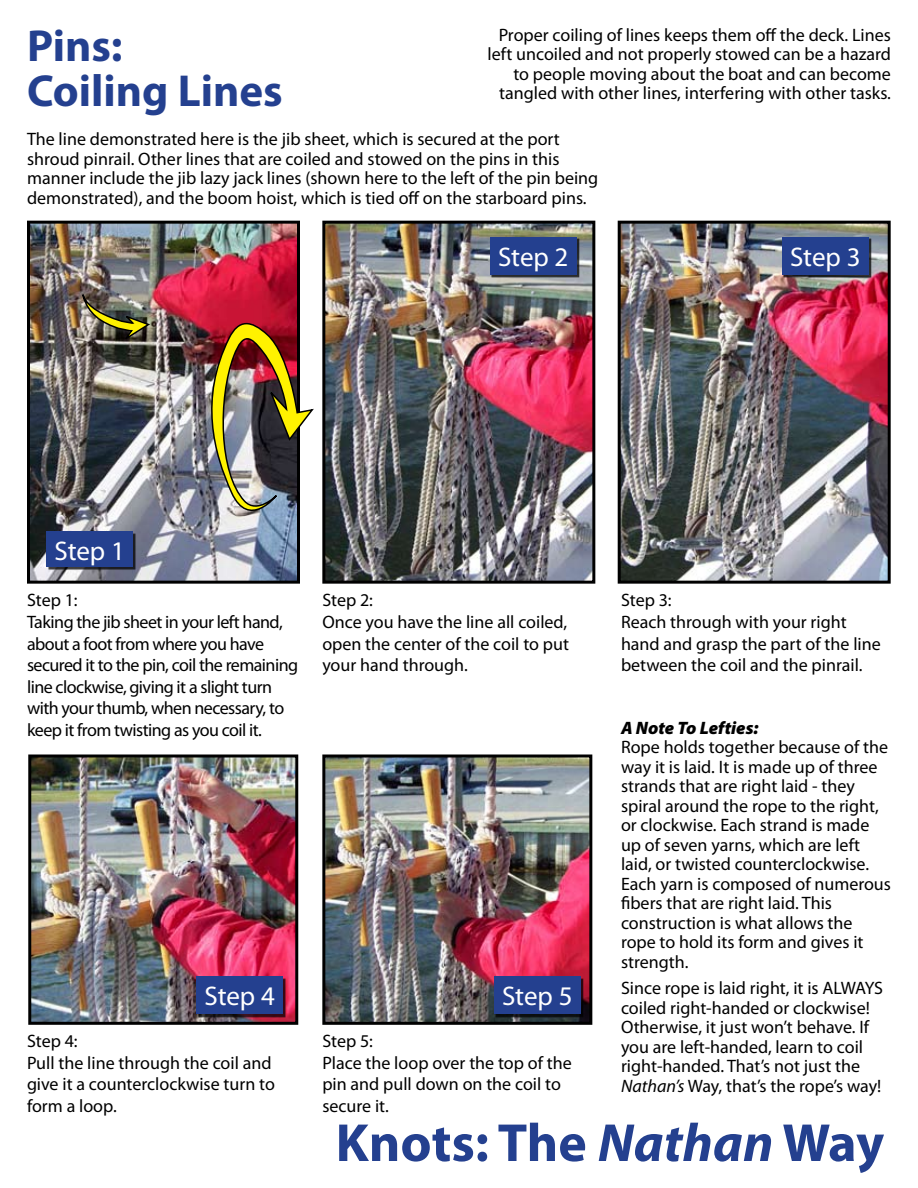
<style>
.page{position:relative;width:918px;height:1188px;background:#fff}
.page>*{position:absolute;margin:0;border:0;box-sizing:border-box;transform-origin:0 0}
.t1{font:700 54px "Myriad Pro";color:#24408f}
.t2{font:700 45px/45px "Myriad Pro";color:#24408f}
.t3{font:27px "Myriad Pro";letter-spacing:-.005em;color:#fff}
.t4{font:18px/19.5px "Myriad Pro";color:#000}
.t5{font:18px/21.6px "Myriad Pro";letter-spacing:-.03em;color:#000}
.t6{font:italic 900 18px "Myriad Pro";color:#000}
.s1{font-style:italic}
</style>
<div class="page">
<img style="left:622px;top:225px;width:265px;height:355px">
<div style="left:618px;top:221px;width:273px;height:363px;border:3px solid #000"></div>
<img style="left:326px;top:225px;width:265px;height:355px">
<div style="left:322px;top:221px;width:273px;height:363px;border:3px solid #000"></div>
<img style="left:31px;top:225px;width:265px;height:355px">
<div style="left:27px;top:221px;width:273px;height:363px;border:3px solid #000"></div>
<img style="left:32px;top:758px;width:262px;height:263px">
<div style="left:28px;top:754px;width:270px;height:271px;border:3px solid #000"></div>
<img style="left:326px;top:758px;width:262px;height:263px">
<div style="left:322px;top:754px;width:270px;height:271px;border:3px solid #000"></div>
<img style="left:199px;top:317px;width:115px;height:214px">
<div style="left:47px;top:533px;width:112px;height:38px;background:#000;opacity:.75"></div>
<div style="left:46px;top:532px;width:87px;height:35px;background:#24408f"></div>
<div style="left:491px;top:238px;width:112px;height:41px;background:#000;opacity:.75"></div>
<div style="left:490px;top:237px;width:86px;height:38px;background:#24408f"></div>
<div style="left:783px;top:238px;width:112px;height:41px;background:#000;opacity:.75"></div>
<div style="left:782px;top:237px;width:86px;height:38px;background:#24408f"></div>
<div style="left:197px;top:977px;width:112px;height:41px;background:#000;opacity:.75"></div>
<div style="left:196px;top:976px;width:87px;height:38px;background:#24408f"></div>
<div style="left:495px;top:977px;width:112px;height:41px;background:#000;opacity:.75"></div>
<div style="left:494px;top:976px;width:86px;height:38px;background:#24408f"></div>
<img style="left:81px;top:293px;width:71px;height:51px">
<p class="t4" style="left:488px;top:24px;width:405px;text-align:right">Proper coiling of lines keeps them off the deck. Lines left uncoiled and not properly stowed can be a hazard to people moving about the boat and can become tangled with other lines, interfering with other tasks.</p>
<p class="t4" style="left:27px;top:129px;width:573px">The line demonstrated here is the jib sheet, which is secured at the port shroud pinrail. Other lines that are coiled and stowed on the pins in this manner include the jib lazy jack lines (shown here to the left of the pin being demonstrated), and the boom hoist, which is tied off on the starboard pins.</p>
<h2 class="t2" style="left:27px;top:22px;width:257px">Pins:<br>Coiling Lines</h2>
<h3 class="t3" style="left:54px;top:534px;width:72px">Step 1</h3>
<h3 class="t3" style="left:498px;top:240px;width:72px">Step 2</h3>
<h3 class="t3" style="left:790px;top:240px;width:72px">Step 3</h3>
<p class="t5" style="left:27px;top:589px;width:273px">Step 1:<br>Taking the jib sheet in your left hand, about a foot from where you have secured it to the pin, coil the remaining line clockwise, giving it a slight turn with your thumb, when necessary, to keep it from twisting as you coil it.</p>
<p class="t4" style="left:322px;top:589px;width:248px;line-height:21.6px">Step 2:<br>Once you have the line all coiled, open the center of the coil to put your hand through.</p>
<p class="t4" style="left:621px;top:589px;width:261px;line-height:21.6px">Step 3:<br>Reach through with your right hand and grasp the part of the line between the coil and the pinrail.</p>
<p class="t6" style="left:621px;top:716px;width:139px">A Note To Lefties:</p>
<p class="t4" style="left:621px;top:737px;width:272px">Rope holds together because of the way it is laid. It is made up of three strands that are right laid - they spiral around the rope to the right, or clockwise. Each strand is made up of seven yarns, which are left laid, or twisted counterclockwise.<br>Each yarn is composed of numerous fibers that are right laid. This construction is what allows the rope to hold its form and gives it strength.</p>
<p class="t4" style="left:621px;top:978px;width:264px">Since rope is laid right, it is ALWAYS coiled right-handed or clockwise!<br>Otherwise, it just won’t behave. If you are left-handed, learn to coil right-handed. That’s not just the <span class="s1">Nathan’s</span> Way, that’s the rope’s way!</p>
<h3 class="t3" style="left:204px;top:980px;width:72px">Step 4</h3>
<h3 class="t3" style="left:502px;top:980px;width:72px">Step 5</h3>
<p class="t4" style="left:27px;top:1030px;width:249px;line-height:21.6px">Step 4:<br>Pull the line through the coil and give it a counterclockwise turn to form a loop.</p>
<p class="t4" style="left:322px;top:1030px;width:251px;line-height:21.6px">Step 5:<br>Place the loop over the top of the pin and pull down on the coil to secure it.</p>
<h1 class="t1" style="left:336px;top:1108px;width:550px">Knots: The <span class="s1">Nathan</span> Way</h1>
</div>
